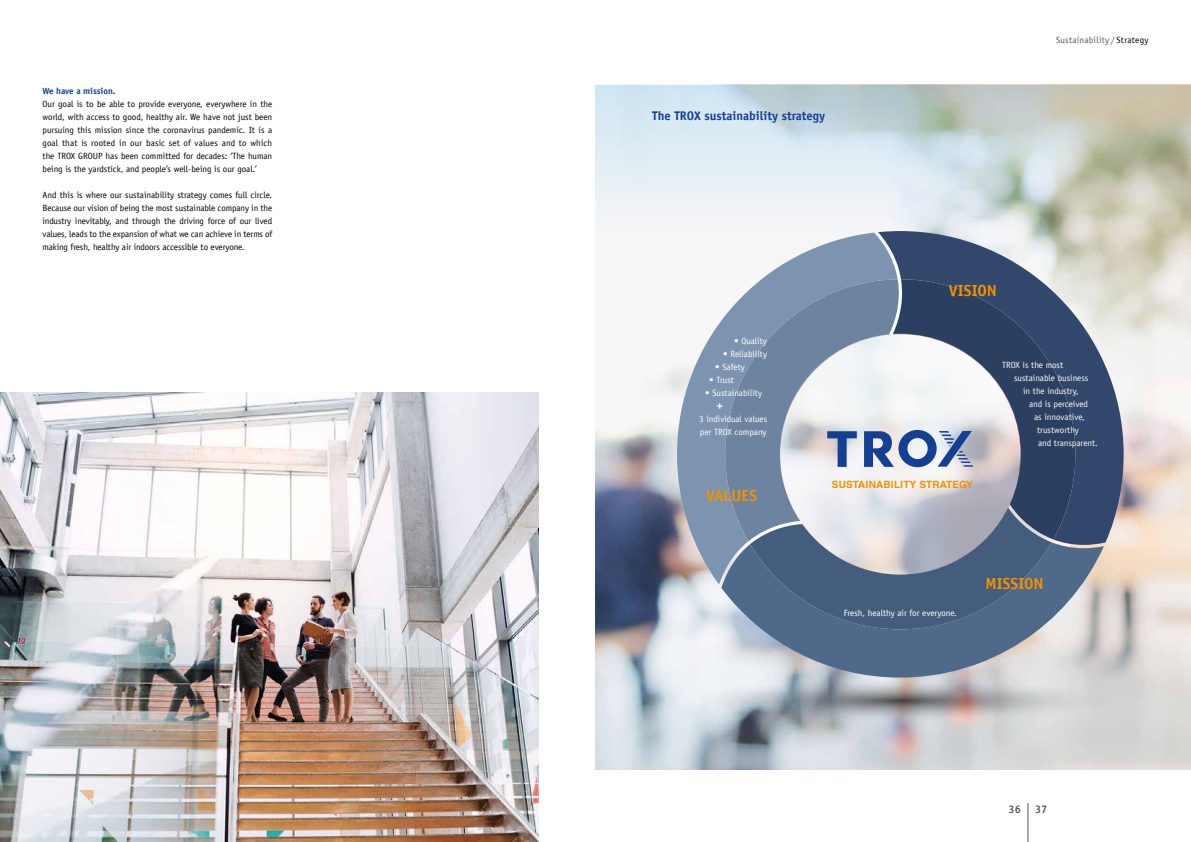
<style>
.page{position:relative;width:1191px;height:842px;background:#fff}
.page>*{position:absolute;margin:0;border:0;box-sizing:border-box;transform-origin:0 0}
.t1{font:700 16px "TROX Officina Sans";letter-spacing:-.005em;color:#f39100}
.t2{font:700 12.5px "TROX Officina Sans";color:#134094}
.t3{font:700 12px "TROX Officina Sans";color:#fff}
.t4{font:700 11px "TROX Officina Sans";color:#565656}
.t5{font:700 10px "TROX Helvetica";letter-spacing:.025em;color:#f39100}
.t6{font:9px/13px "TROX Officina Sans";letter-spacing:-.01em;color:#000;text-align:justify}
.t7{font:9px/13px "TROX Officina Sans";color:#fff}
.t8{font:9px "TROX Officina Sans";letter-spacing:.03em;color:#565656}
.t9{font:700 9px "TROX Officina Sans";letter-spacing:-.005em;color:#134094}
.s1{color:#000}
</style>
<div class="page">
<img style="left:595px;top:273px;width:596px;height:497px">
<svg style="left:595px;top:85px;width:596px;height:188px"></svg>
<svg style="left:691px;top:679px;width:418px;height:42px"></svg>
<svg style="left:878px;top:231px;width:245px;height:314px;fill:#31476b"></svg>
<svg style="left:721px;top:542px;width:383px;height:135px"></svg>
<svg style="left:677px;top:233px;width:220px;height:352px;fill:#7c94b0"></svg>
<svg style="left:898px;top:279px;width:177px;height:260px;fill:#2b3f61"></svg>
<svg style="left:725px;top:279px;width:173px;height:262px;fill:#6c84a0"></svg>
<svg style="left:750px;top:508px;width:301px;height:121px"></svg>
<img style="left:780px;top:334px;width:240px;height:241px;border-radius:120px">
<img style="left:0;top:393px;width:539px;height:449px">
<hr style="left:1027px;top:803px;width:1px;height:39px;background:#565656">
<svg style="left:827px;top:431px;width:30px;height:36px"></svg>
<svg style="left:864px;top:430px;width:109px;height:37px"></svg>
<p class="t9" style="left:43px;top:85px;width:74px">We have a mission.</p>
<p class="t6" style="left:43px;top:97px;width:231px">Our goal is to be able to provide everyone, everywhere in the world, with access to good, healthy air. We have not just been pursuing this mission since the coronavirus pandemic. It is a goal that is rooted in our basic set of values and to which the TROX GROUP has been committed for decades: ‘The human being is the yardstick, and people’s well-being is our goal.’</p>
<p class="t6" style="left:43px;top:188px;width:231px">And this is where our sustainability strategy comes full circle.<br>Because our vision of being the most sustainable company in the industry inevitably, and through the driving force of our lived values, leads to the expansion of what we can achieve in terms of making fresh, healthy air indoors accessible to everyone.</p>
<h2 class="t2" style="left:652px;top:108px;width:174px">The TROX sustainability strategy</h2>
<p class="t7" style="left:734px;top:334px;width:34px">• Quality</p>
<p class="t7" style="left:723px;top:347px;width:45px">• Reliability</p>
<p class="t7" style="left:715px;top:360px;width:31px">• Safety</p>
<p class="t7" style="left:709px;top:373px;width:26px">• Trust</p>
<p class="t7" style="left:705px;top:386px;width:58px">• Sustainability</p>
<h3 class="t3" style="left:716px;top:397px;width:8px">+</h3>
<p class="t7" style="left:699px;top:412px;width:70px">3 individual values per TROX company</p>
<p class="t8" style="left:1056px;top:35px;width:94px">Sustainability / <span class="s1">Strategy</span></p>
<h1 class="t1" style="left:948px;top:281px;width:50px">VISION</h1>
<p class="t7" style="left:1002px;top:359px;width:63px">TROX is the most</p>
<p class="t7" style="left:1014px;top:372px;width:76px">sustainable business</p>
<p class="t7" style="left:1023px;top:385px;width:57px">in the industry,</p>
<p class="t7" style="left:1029px;top:398px;width:61px">and is perceived</p>
<p class="t7" style="left:1034px;top:411px;width:52px">as innovative,</p>
<p class="t7" style="left:1037px;top:424px;width:43px">trustworthy</p>
<p class="t7" style="left:1038px;top:437px;width:61px">and transparent.</p>
<h1 class="t1" style="left:706px;top:486px;width:52px">VALUES</h1>
<p class="t5" style="left:832px;top:478px;width:142px">SUSTAINABILITY STRATEGY</p>
<p class="t7" style="left:843px;top:606px;width:115px">Fresh, healthy air for everyone.</p>
<h1 class="t1" style="left:985px;top:573px;width:59px">MISSION</h1>
<p class="t4" style="left:1008px;top:802px;width:14px">36</p>
<p class="t4" style="left:1035px;top:802px;width:14px">37</p>
</div>
